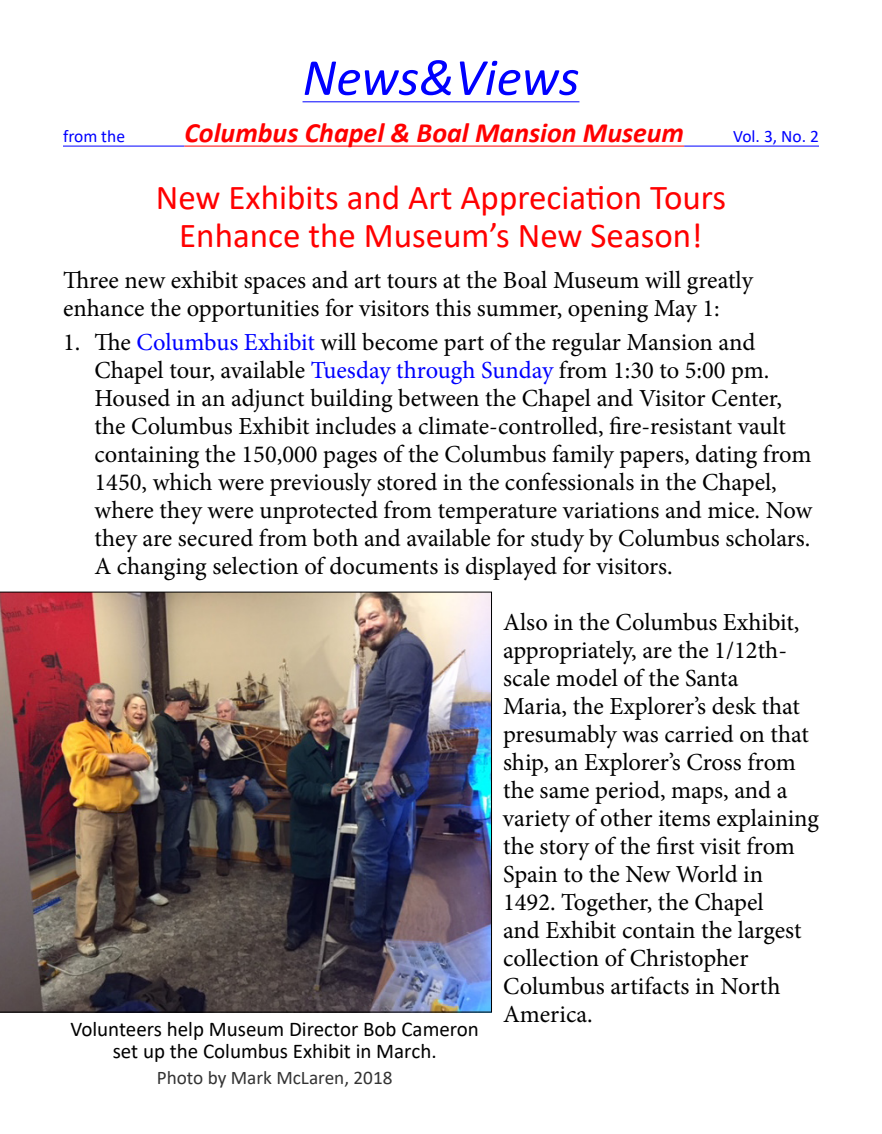
<style>
.page{position:relative;width:882px;height:1134px;background:#fff}
.page>*{position:absolute;margin:0;border:0;box-sizing:border-box;transform-origin:0 0}
.News_Views_title{font:italic 52.5px "Calibri";color:#00f}
.Heading_Red{font:35px/38.5px "Calibri";color:#f00;text-align:center}
.Subtitle_1{font:italic 700 28px "Calibri";color:#f00}
.Body{font:24.5px/28px "Minion Pro";letter-spacing:-.005em;color:#000}
.t1{font:21px/22.8px "Calibri";color:#000;text-align:center}
.Photo_by{font:19.25px "Calibri";color:#333}
.Subtitle_1-2{font:17.5px "Calibri";color:#00f}
.s1{color:#00f}
</style>
<div class="page">
<hr style="left:303px;top:102px;width:276px;height:1px;background:#00f">
<hr style="left:63px;top:146px;width:121px;height:1px;background:#00f">
<hr style="left:184px;top:146px;width:500px;height:1px;background:#f00">
<hr style="left:684px;top:146px;width:135px;height:1px;background:#00f">
<img style="left:0;top:592px;width:492px;height:421px">
<p class="News_Views_title" style="left:303px;top:41px;width:278px">News&amp;Views</p>
<p class="Subtitle_1-2" style="left:63px;top:124px;width:64px">from the</p>
<p class="Subtitle_1" style="left:184px;top:113px;width:501px">Columbus Chapel &amp; Boal Mansion Museum</p>
<p class="Subtitle_1-2" style="left:733px;top:124px;width:87px">Vol. 3, No. 2</p>
<p class="Heading_Red" style="left:156px;top:177px;width:572px">New Exhibits and Art Appreciation Tours<br>Enhance the Museum’s New Season!</p>
<p class="Body" style="left:63px;top:266px;width:691px">Three new exhibit spaces and art tours at the Boal Museum will greatly enhance the opportunities for visitors this summer, opening May 1:</p>
<p class="Body" style="left:94px;top:329px;width:719px;text-indent:-32px">1. The <span class="s1">Columbus Exhibit</span> will become part of the regular Mansion and Chapel tour, available <span class="s1">Tuesday through Sunday</span> from 1:30 to 5:00 pm.<br>Housed in an adjunct building between the Chapel and Visitor Center, the Columbus Exhibit includes a climate-controlled, fire-resistant vault containing the 150,000 pages of the Columbus family papers, dating from 1450, which were previously stored in the confessionals in the Chapel, where they were unprotected from temperature variations and mice. Now they are secured from both and available for study by Columbus scholars.<br>A changing selection of documents is displayed for visitors.</p>
<p class="Body" style="left:503px;top:609px;width:318px">Also in the Columbus Exhibit, appropriately, are the 1/12th&shy;scale model of the Santa<br>Maria, the Explorer’s desk that presumably was carried on that ship, an Explorer’s Cross from the same period, maps, and a variety of other items explaining the story of the first visit from<br>Spain to the New World in<br>1492. Together, the Chapel<br>and Exhibit contain the largest collection of Christopher<br>Columbus artifacts in North<br>America.</p>
<p class="t1" style="left:70px;top:1017px;width:410px">Volunteers help Museum Director Bob Cameron set up the Columbus Exhibit in March.</p>
<p class="Photo_by" style="left:157px;top:1065px;width:237px">Photo by Mark McLaren, 2018</p>
</div>
